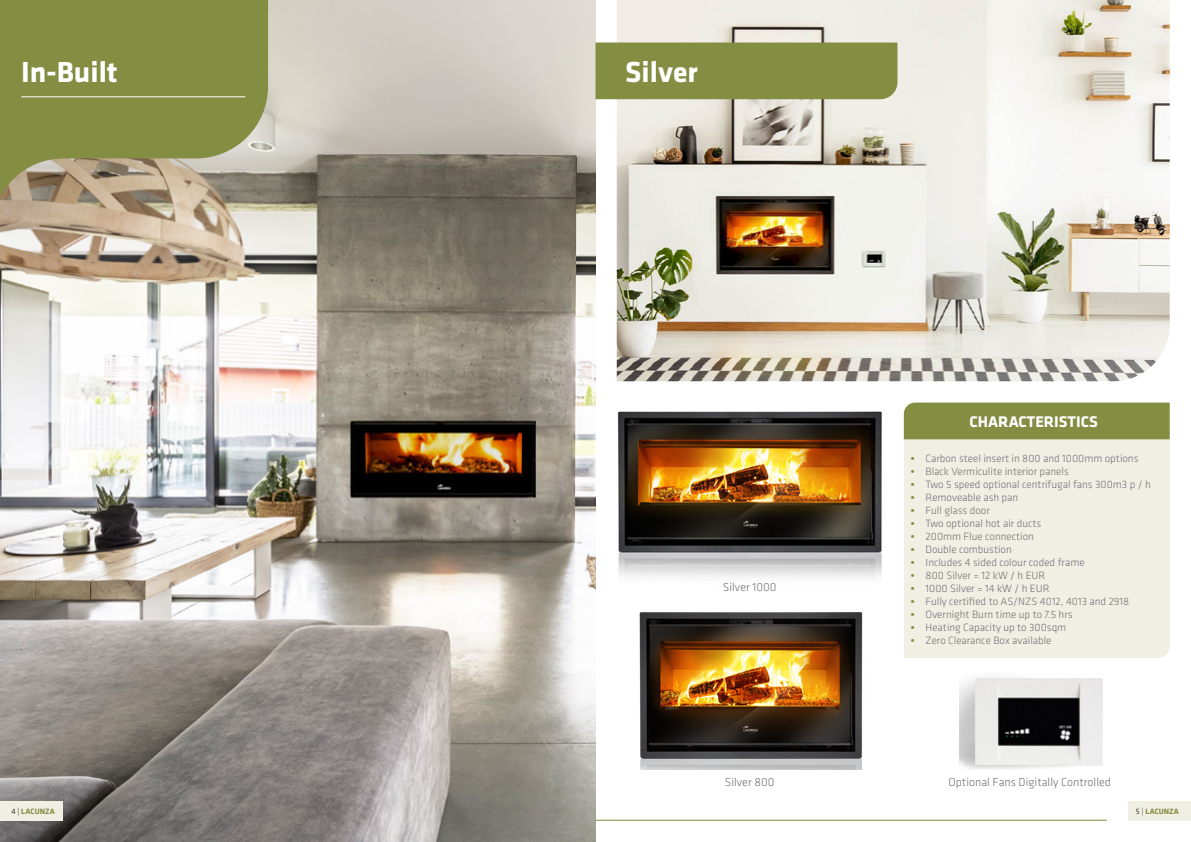
<style>
.page{position:relative;width:1191px;height:842px;background:#fff}
.page>*{position:absolute;margin:0;border:0;box-sizing:border-box;transform-origin:0 0}
.t1{font:700 30px "Klavika";color:#fff}
.t2{font:700 16px "Klavika";color:#fff}
.t3{font:300 12px "Klavika";color:#717275}
.t4{font:300 11px/13px "Klavika";color:#717275}
.t5{font:700 11px/13px "Klavika";color:#838e43;text-align:justify}
.t6{font:700 8px "Klavika";color:#828f42}
.s1{font-weight:300;color:#000}
</style>
<div class="page">
<img style="left:0;top:0;width:595px;height:842px">
<div style="left:904px;top:439px;width:265px;height:219px;background:#f0efe4"></div>
<img style="left:617px;top:0;width:552px;height:381px">
<img style="left:617px;top:411px;width:265px;height:167px">
<div style="left:904px;top:403px;width:265px;height:36px;background:#838e43"></div>
<img style="left:959px;top:678px;width:144px;height:92px">
<img style="left:639px;top:612px;width:224px;height:158px">
<div style="left:595px;top:43px;width:302px;height:56px;background:#838e43"></div>
<svg style="left:0;top:0;width:268px;height:230px;background:#94965c"></svg>
<hr style="left:21px;top:96px;width:224px;height:1px;background:#fff">
<hr style="left:595px;top:820px;width:512px;height:1px;background:#838e43">
<div style="left:1128px;top:801px;width:63px;height:20px;background:#f0efe4"></div>
<div style="left:0;top:801px;width:63px;height:20px;background:#f0efe4"></div>
<h1 class="t1" style="left:21px;top:56px;width:98px">In-Built</h1>
<h1 class="t1" style="left:625px;top:56px;width:74px">Silver</h1>
<p class="t3" style="left:723px;top:580px;width:55px">Silver 1000</p>
<p class="t5" style="left:911px;top:452px;width:5px">• • • • • • • • • • • • • • •</p>
<h2 class="t2" style="left:969px;top:413px;width:130px">CHARACTERISTICS</h2>
<p class="t4" style="left:925px;top:452px;width:227px">Carbon steel insert in 800 and 1000mm options<br>Black Vermiculite interior panels<br>Two 5 speed optional centrifugal fans 300m3 p / h<br>Removeable ash pan<br>Full glass door<br>Two optional hot air ducts<br>200mm Flue connection<br>Double combustion<br>Includes 4 sided colour coded frame<br>800 Silver = 12 kW / h EUR<br>1000 Silver = 14 kW / h EUR<br>Fully certified to AS/NZS 4012, 4013 and 2918<br>Overnight Burn time up to 7.5 hrs<br>Heating Capacity up to 300sqm<br>Zero Clearance Box available</p>
<p class="t3" style="left:725px;top:775px;width:51px">Silver 800</p>
<p class="t3" style="left:948px;top:775px;width:164px">Optional Fans Digitally Controlled</p>
<p class="t6" style="left:11px;top:807px;width:45px"><span class="s1">4 |</span> LACUNZA</p>
<p class="t6" style="left:1136px;top:807px;width:44px"><span class="s1">5 |</span> LACUNZA</p>
</div>
